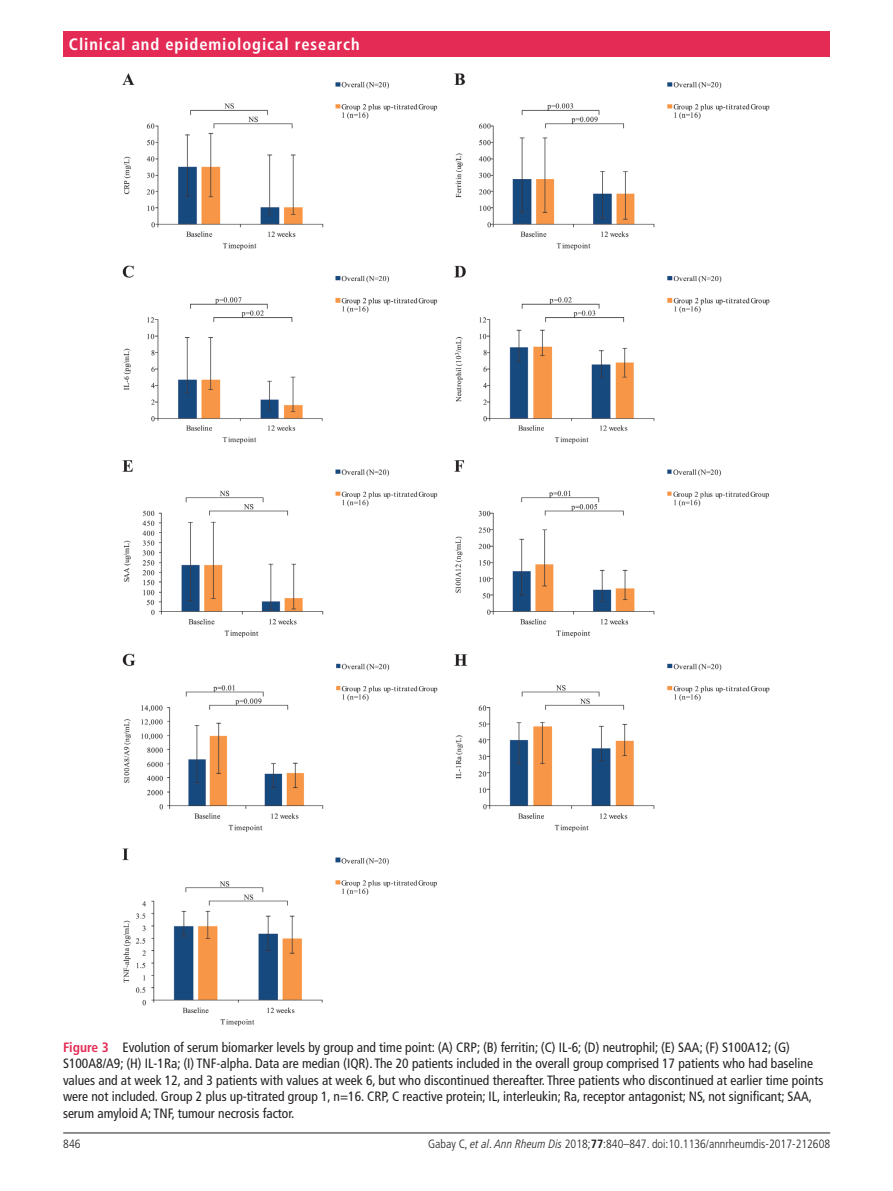
<style>
.page{position:relative;width:893px;height:1191px;background:#fff}
.page>*{position:absolute;margin:0;border:0;box-sizing:border-box;transform-origin:0 0}
.t1{font:700 condensed 16.5px "Frutiger LT Pro";letter-spacing:.055em;color:#fff}
.t2{font:condensed 13.5px/16.5px "Frutiger LT Pro";color:#231f20}
.t3{font:300 condensed 12px "Frutiger LT Pro";color:#231f20}
.s1{font-weight:700;color:#e42b56}
.s2{font-style:italic}
.s3{font-weight:700}
</style>
<div class="page">
<hr style="left:63px;top:1132px;width:767px;height:1px;background:#231f20">
<div style="left:63px;top:31px;width:767px;height:25px;background:#e42b56"></div>
<img style="left:122px;top:73px;width:648px;height:954px">
<p class="t1" style="left:69px;top:34px;width:292px">Clinical and epidemiological research</p>
<p class="t2" style="left:63px;top:1039px;width:762px"><span class="s1">Figure 3</span> Evolution of serum biomarker levels by group and time point: (A) CRP; (B) ferritin; (C) IL-6; (D) neutrophil; (E) SAA; (F) S100A12; (G)<br>S100A8/A9; (H) IL-1Ra; (I) TNF-alpha. Data are median (IQR). The 20 patients included in the overall group comprised 17 patients who had baseline values and at week 12, and 3 patients with values at week 6, but who discontinued thereafter. Three patients who discontinued at earlier time points were not included. Group 2 plus up-titrated group 1, n=16. CRP, C reactive protein; IL, interleukin; Ra, receptor antagonist; NS, not significant; SAA, serum amyloid A; TNF, tumour necrosis factor.</p>
<p class="t3" style="left:63px;top:1136px;width:19px">846</p>
<p class="t3" style="left:428px;top:1136px;width:404px">Gabay C, <span class="s2">et al</span>. <span class="s2">Ann Rheum Dis</span> 2018;<span class="s3">77</span>:840–847. doi:10.1136/annrheumdis-2017-212608</p>
</div>
